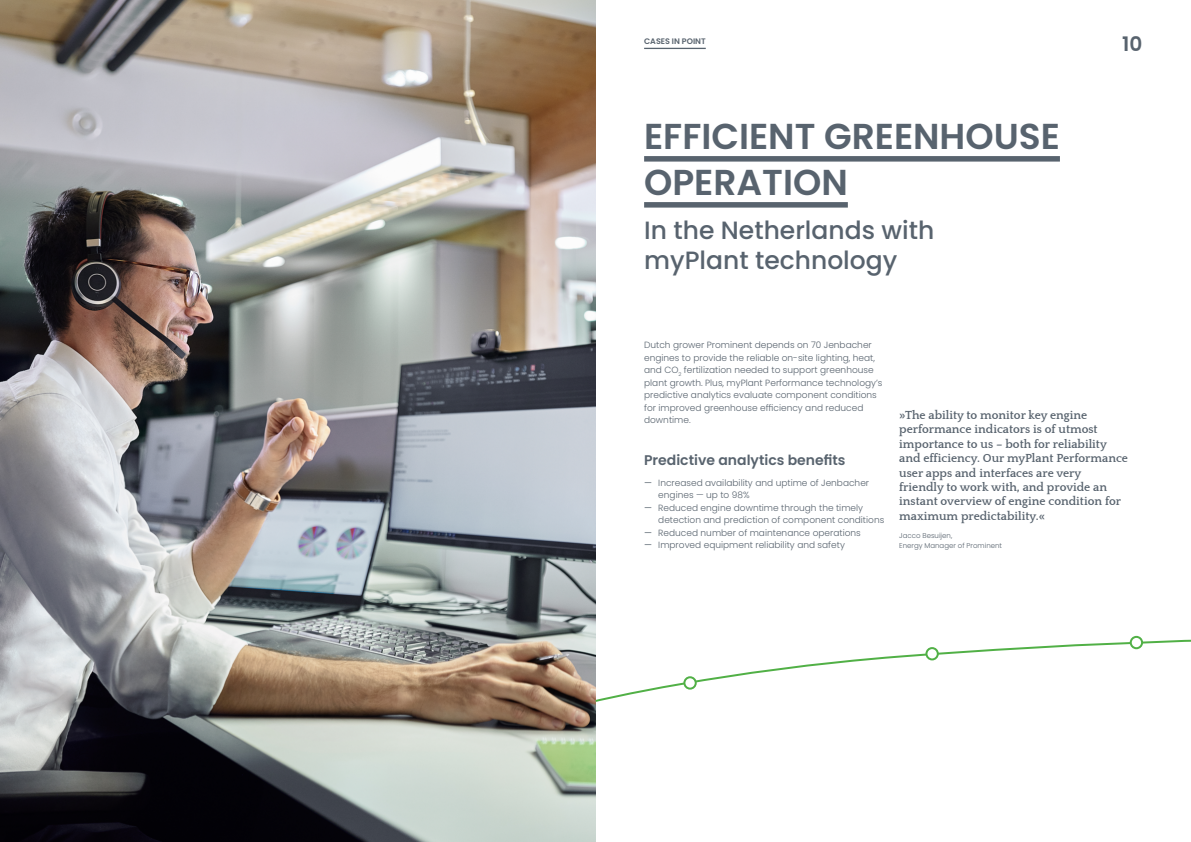
<style>
.page{position:relative;width:1191px;height:842px;background:#fff}
.page>*{position:absolute;margin:0;border:0;box-sizing:border-box;transform-origin:0 0}
.t1{font:600 36px/46px "Poppins";color:#58636e}
.t2{font:500 25px/30px "Poppins";color:#58636e}
.t3{font:600 20px "Poppins";color:#58636e}
.t4{font:600 14px "Poppins";color:#58636e}
.t5{font:700 12px/14.4px "Quattrocento";color:#58636e}
.t6{font:300 9px/12.5px "Poppins";color:#58636e}
.t7{font:600 8px "Poppins";color:#58636e}
.t8{font:300 7px/10px "Poppins";color:#58636e}
.s1{font-weight:400}
</style>
<div class="page">
<div style="left:644px;top:156px;width:416px;height:6px;background:#58636e"></div>
<div style="left:644px;top:202px;width:204px;height:6px;background:#58636e"></div>
<img style="left:0;top:0;width:595px;height:842px">
<svg style="left:594px;top:639px;width:597px;height:64px"></svg>
<div style="left:684px;top:677px;width:11px;height:12px;background:#fff;border-radius:50%"></div>
<div style="left:683px;top:676px;width:13px;height:14px;border:2px solid #51b046;border-radius:50%"></div>
<div style="left:1130px;top:637px;width:12px;height:11px;background:#fff;border-radius:50%"></div>
<div style="left:1129px;top:636px;width:14px;height:13px;border:2px solid #51b046;border-radius:50%"></div>
<div style="left:926px;top:648px;width:11px;height:11px;background:#fff;border-radius:50%"></div>
<div style="left:925px;top:647px;width:13px;height:13px;border:2px solid #51b046;border-radius:50%"></div>
<hr style="left:644px;top:48px;width:62px;height:1px;background:#58636e">
<p class="t7" style="left:644px;top:37px;width:63px">CASES IN POINT</p>
<h3 class="t3" style="left:1122px;top:32px;width:22px">10</h3>
<h1 class="t1" style="left:644px;top:113px;width:417px">EFFICIENT GREENHOUSE<br>OPERATION</h1>
<h2 class="t2" style="left:644px;top:215px;width:292px">In the Netherlands with myPlant technology</h2>
<p class="t6" style="left:644px;top:339px;width:240px">Dutch grower Prominent depends on 70 Jenbacher engines to provide the reliable on-site lighting, heat, and CO<sub>2</sub> fertilization needed to support greenhouse plant growth. Plus, myPlant Performance technologyʼs predictive analytics evaluate component conditions for improved greenhouse efficiency and reduced downtime.</p>
<h3 class="t4" style="left:644px;top:452px;width:203px">Predictive analytics benefits</h3>
<p class="t6" style="left:658px;top:476px;width:212px;text-indent:-14px"><span class="s1">—</span> Increased availability and uptime of Jenbacher engines — up to 98%</p>
<p class="t6" style="left:658px;top:501px;width:227px;text-indent:-14px"><span class="s1">—</span> Reduced engine downtime through the timely detection and prediction of component conditions</p>
<p class="t6" style="left:644px;top:526px;width:218px"><span class="s1">—</span> Reduced number of maintenance operations</p>
<p class="t6" style="left:644px;top:539px;width:202px"><span class="s1">—</span> Improved equipment reliability and safety</p>
<p class="t5" style="left:899px;top:408px;width:230px">»The ability to monitor key engine performance indicators is of utmost importance to us – both for reliability and efficiency. Our myPlant Performance user apps and interfaces are very friendly to work with, and provide an instant overview of engine condition for maximum predictability.«</p>
<p class="t8" style="left:899px;top:531px;width:104px">Jacco Besuijen,<br>Energy Manager of Prominent</p>
</div>
